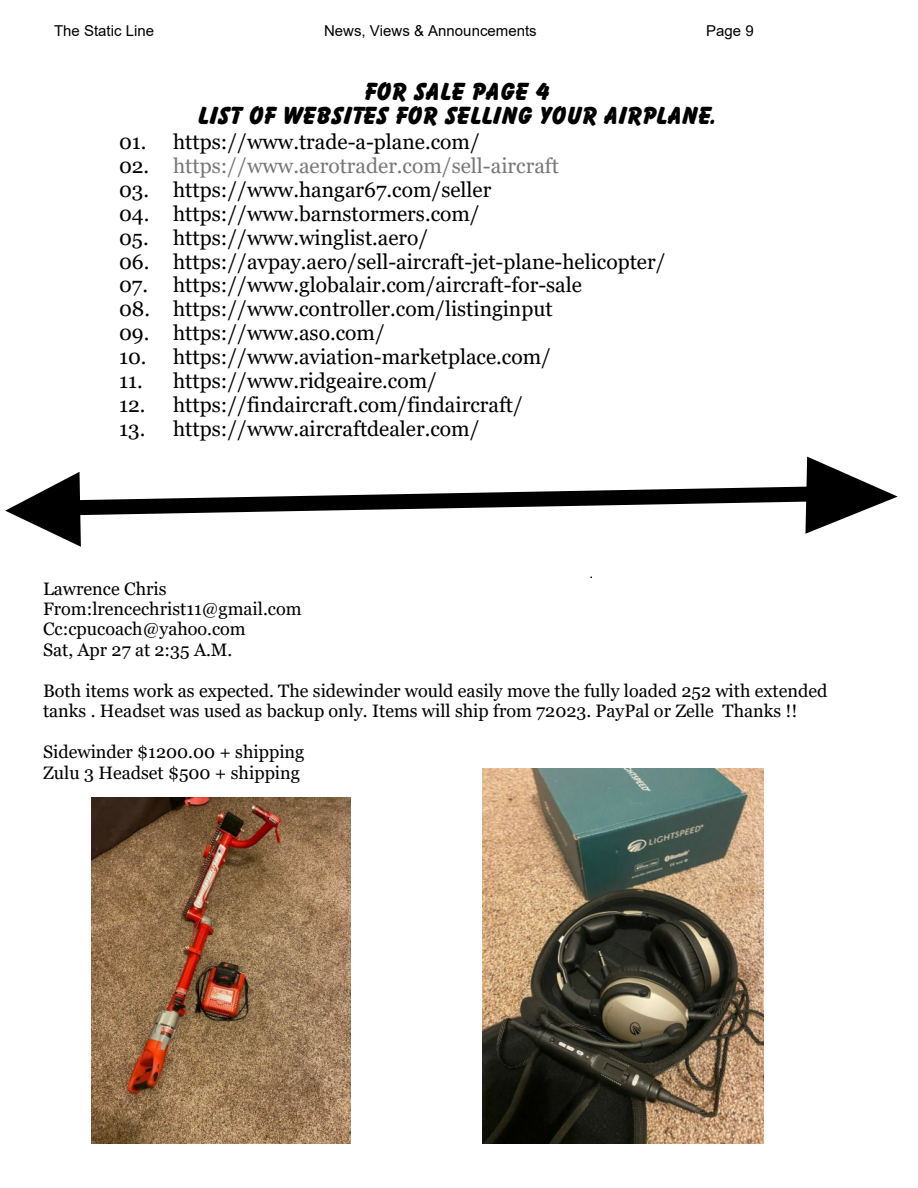
<style>
.page{position:relative;width:918px;height:1188px;background:#fff}
.page>*{position:absolute;margin:0;border:0;box-sizing:border-box;transform-origin:0 0}
.t1{font:24px/24px "Balloonist SF Bold";color:#000;text-align:center}
.t2{font:21px "Georgia";color:#000}
.t3{font:21px "Georgia";color:#777}
.t4{font:18px/20.4px "Georgia";color:#000}
.t5{font:15px "Arial";color:#000}
.s1{color:#000}
</style>
<div class="page">
<img style="left:483px;top:769px;width:281px;height:374px">
<img style="left:91px;top:798px;width:260px;height:345px">
<svg style="left:5px;top:457px;width:893px;height:90px"></svg>
<p class="t5" style="left:54px;top:25px;width:102px">The Static Line</p>
<p class="t5" style="left:324px;top:25px;width:214px">News, Views &amp; Announcements</p>
<p class="t5" style="left:706px;top:25px;width:49px">Page 9</p>
<p class="t1" style="left:196px;top:80px;width:520px">FOR SALE PAGE 4<br>LIST OF WEBSITES FOR SELLING YOUR AIRPLANE.</p>
<p class="t2" style="left:119px;top:133px;width:362px">01. https://www.trade-a-plane.com/</p>
<p class="t3" style="left:119px;top:157px;width:441px"><span class="s1">02.</span> https://www.aerotrader.com/sell-aircraft</p>
<p class="t2" style="left:119px;top:181px;width:374px">03. https://www.hangar67.com/seller</p>
<p class="t2" style="left:119px;top:205px;width:362px">04. https://www.barnstormers.com/</p>
<p class="t2" style="left:119px;top:229px;width:311px">05. https://www.winglist.aero/</p>
<p class="t2" style="left:119px;top:253px;width:548px">06. https://avpay.aero/sell-aircraft-jet-plane-helicopter/</p>
<p class="t2" style="left:119px;top:277px;width:464px">07. https://www.globalair.com/aircraft-for-sale</p>
<p class="t2" style="left:119px;top:300px;width:435px">08. https://www.controller.com/listinginput</p>
<p class="t2" style="left:119px;top:324px;width:267px">09. https://www.aso.com/</p>
<p class="t2" style="left:119px;top:348px;width:434px">10. https://www.aviation-marketplace.com/</p>
<p class="t2" style="left:119px;top:372px;width:319px">11. https://www.ridgeaire.com/</p>
<p class="t2" style="left:119px;top:396px;width:405px">12. https://findaircraft.com/findaircraft/</p>
<p class="t2" style="left:119px;top:420px;width:362px">13. https://www.aircraftdealer.com/</p>
<p class="t4" style="left:43px;top:580px;width:260px">Lawrence Chris<br>From:lrencechrist11@gmail.com<br>Cc:cpucoach@yahoo.com<br>Sat, Apr 27 at 2:35 A.M.</p>
<p class="t4" style="left:43px;top:682px;width:786px">Both items work as expected. The sidewinder would easily move the fully loaded 252 with extended tanks . Headset was used as backup only. Items will ship from 72023. PayPal or Zelle Thanks !!</p>
<p class="t4" style="left:43px;top:743px;width:263px">Sidewinder $1200.00 + shipping<br>Zulu 3 Headset $500 + shipping</p>
</div>
